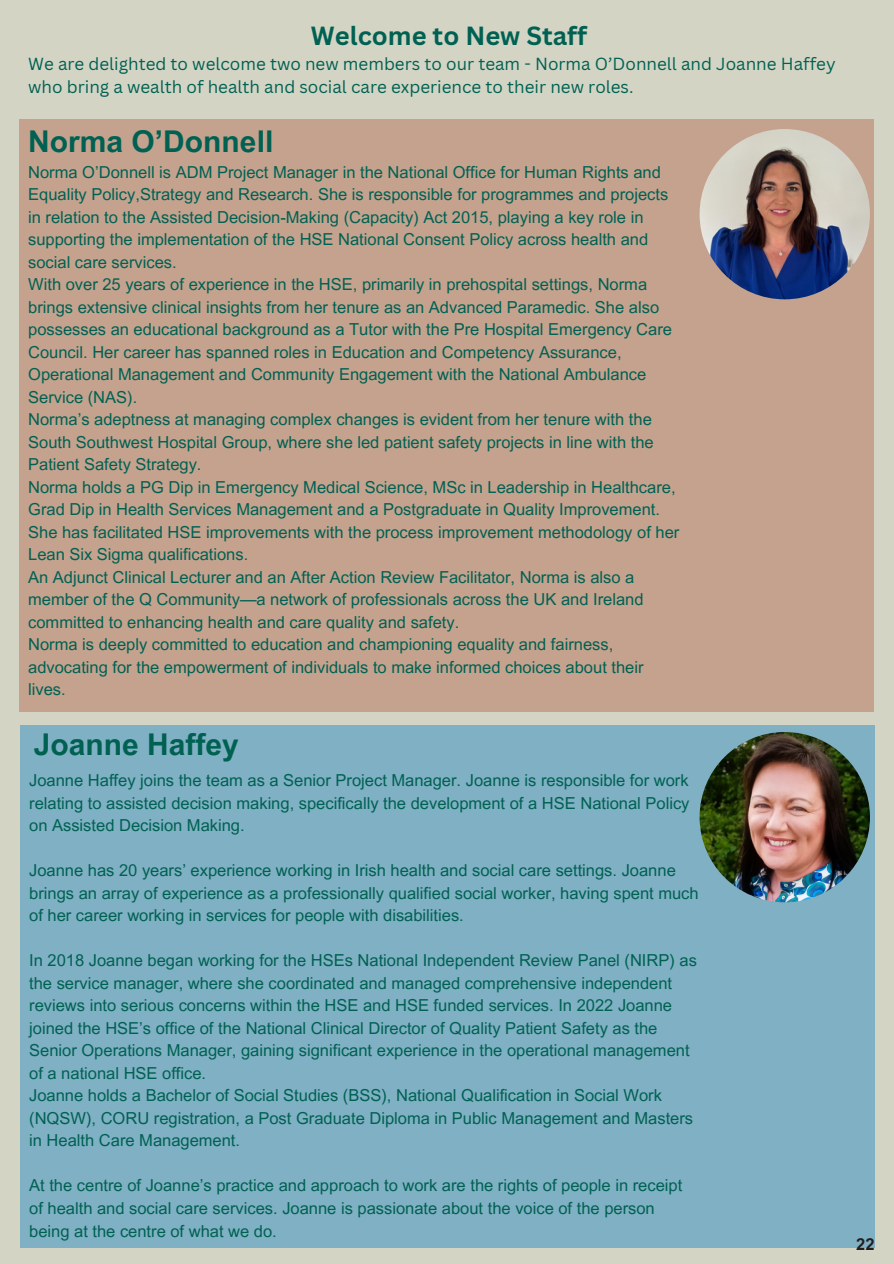
<style>
.page{position:relative;width:894px;height:1264px;background:#fff}
.page>*{position:absolute;margin:0;border:0;box-sizing:border-box;transform-origin:0 0}
.t1{font:700 30px "Arial MT Pro";color:#006152}
.t2{font:700 25.5px "Canva Sans";color:#006152}
.t3{font:16.95px/23.7px "Canva Sans";color:#006152}
.t4{font:16.5px/22.5px "Arial MT Pro";color:#006152}
.t5{font:700 16.5px "Arial MT Pro";color:#231f20}
</style>
<div class="page">
<div style="left:0;top:0;width:893px;height:1263px;background:#d3d4c4"></div>
<div style="left:20px;top:725px;width:854px;height:522px;background:#7fb0c3"></div>
<div style="left:19px;top:119px;width:854px;height:592px;background:#c4a28e"></div>
<img style="left:699px;top:129px;width:170px;height:170px;border-radius:50%">
<img style="left:699px;top:732px;width:170px;height:170px;border-radius:50%">
<p class="t2" style="left:311px;top:18px;width:277px">Welcome to New Staff</p>
<p class="t3" style="left:28px;top:51px;width:808px">We are delighted to welcome two new members to our team - Norma O’Donnell and Joanne Haffey who bring a wealth of health and social care experience to their new roles.</p>
<p class="t1" style="left:28px;top:130px;width:246px">Norma O’Donnell</p>
<p class="t4" style="left:28px;top:163px;width:641px">Norma O’Donnell is ADM Project Manager in the National Office for Human Rights and Equality Policy,Strategy and Research. She is responsible for programmes and projects in relation to the Assisted Decision-Making (Capacity) Act 2015, playing a key role in supporting the implementation of the HSE National Consent Policy across health and social care services.</p>
<p class="t4" style="left:28px;top:275px;width:645px">With over 25 years of experience in the HSE, primarily in prehospital settings, Norma brings extensive clinical insights from her tenure as an Advanced Paramedic. She also possesses an educational background as a Tutor with the Pre Hospital Emergency Care Council. Her career has spanned roles in Education and Competency Assurance, Operational Management and Community Engagement with the National Ambulance Service (NAS).</p>
<p class="t4" style="left:28px;top:410px;width:627px;text-align:justify">Norma’s adeptness at managing complex changes is evident from her tenure with the South Southwest Hospital Group, where she led patient safety projects in line with the Patient Safety Strategy.</p>
<p class="t4" style="left:28px;top:478px;width:652px">Norma holds a PG Dip in Emergency Medical Science, MSc in Leadership in Healthcare, Grad Dip in Health Services Management and a Postgraduate in Quality Improvement.<br>She has facilitated HSE improvements with the process improvement methodology of her Lean Six Sigma qualifications.</p>
<p class="t4" style="left:28px;top:568px;width:616px">An Adjunct Clinical Lecturer and an After Action Review Facilitator, Norma is also a member of the Q Community—a network of professionals across the UK and Ireland committed to enhancing health and care quality and safety.</p>
<h1 class="t4" style="left:28px;top:635px;width:616px">Norma is deeply committed to education and championing equality and fairness, advocating for the empowerment of individuals to make informed choices about their lives.</h1>
<p class="t1" style="left:34px;top:733px;width:206px">Joanne Haffey</p>
<p class="t4" style="left:29px;top:771px;width:661px;text-align:justify">Joanne Haffey joins the team as a Senior Project Manager. Joanne is responsible for work relating to assisted decision making, specifically the development of a HSE National Policy on Assisted Decision Making.</p>
<p class="t4" style="left:29px;top:861px;width:670px">Joanne has 20 years’ experience working in Irish health and social care settings. Joanne brings an array of experience as a professionally qualified social worker, having spent much of her career working in services for people with disabilities.</p>
<h1 class="t4" style="left:29px;top:951px;width:669px">In 2018 Joanne began working for the HSEs National Independent Review Panel (NIRP) as the service manager, where she coordinated and managed comprehensive independent reviews into serious concerns within the HSE and HSE funded services. In 2022 Joanne joined the HSE’s office of the National Clinical Director of Quality Patient Safety as the Senior Operations Manager, gaining significant experience in the operational management of a national HSE office.</h1>
<p class="t4" style="left:29px;top:1086px;width:665px">Joanne holds a Bachelor of Social Studies (BSS), National Qualification in Social Work (NQSW), CORU registration, a Post Graduate Diploma in Public Management and Masters in Health Care Management.</p>
<p class="t4" style="left:29px;top:1176px;width:654px">At the centre of Joanne’s practice and approach to work are the rights of people in receipt of health and social care services. Joanne is passionate about the voice of the person being at the centre of what we do.</p>
<p class="t5" style="left:856px;top:1237px;width:20px">22</p>
</div>
